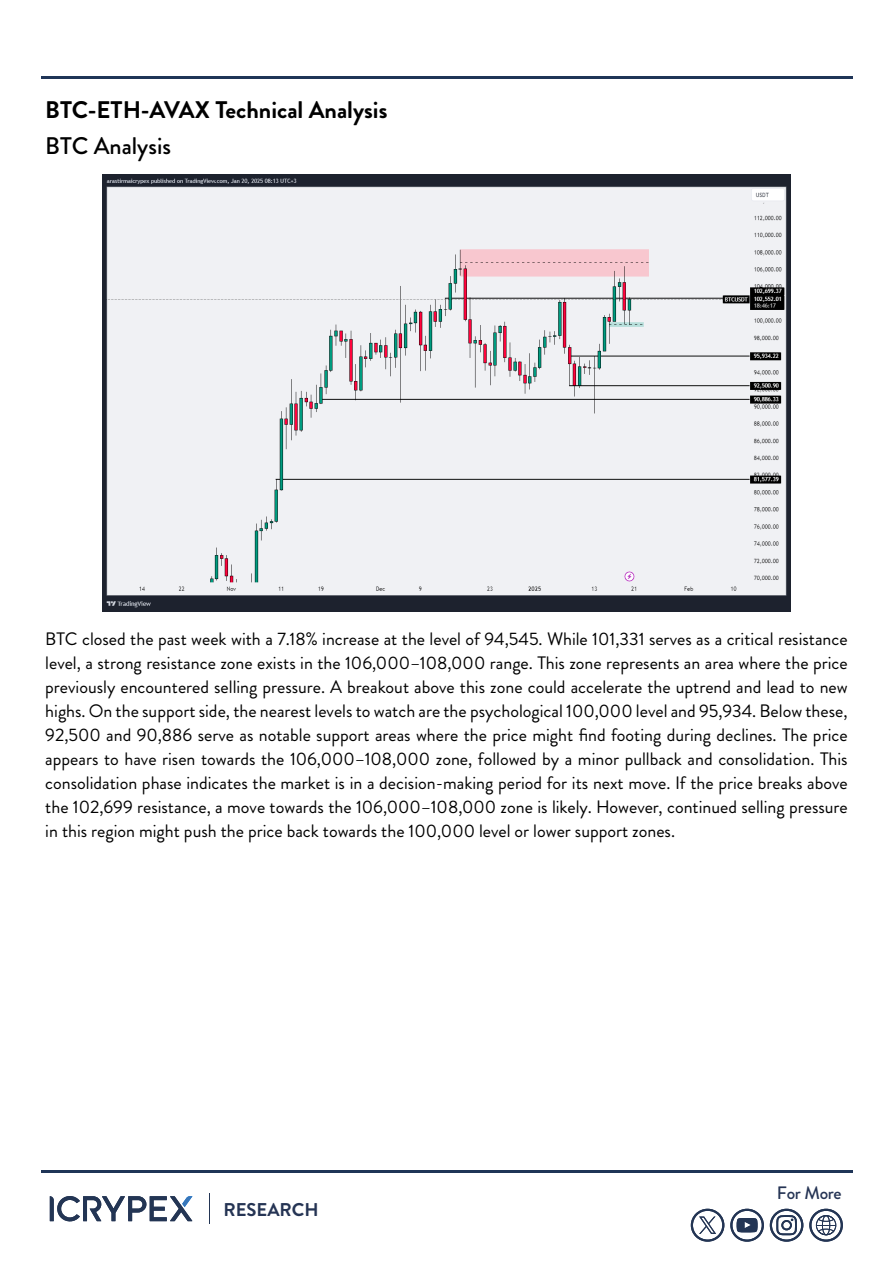
<style>
.page{position:relative;width:893px;height:1263px;background:#fff}
.page>*{position:absolute;margin:0;border:0;box-sizing:border-box;transform-origin:0 0}
.t1{font:700 24px "Brandon Grotesque";color:#000}
.t2{font:500 24px "Brandon Grotesque";color:#000}
.t3{font:700 18.45px "Brandon Grotesque";color:#253454}
.t4{font:18px/24px "Brandon Grotesque";color:#000;text-align:justify}
.t5{font:500 18px "Brandon Grotesque";letter-spacing:-.015em;color:#253454}
</style>
<div class="page">
<img style="left:103px;top:174px;width:687px;height:437px">
<hr style="left:41px;top:1170px;width:811px;height:2px;background:#1f3557">
<hr style="left:41px;top:76px;width:811px;height:2px;background:#1f3557">
<svg style="left:50px;top:1196px;width:142px;height:26px"></svg>
<hr style="left:209px;top:1193px;width:1px;height:31px;background:#233554">
<svg style="left:809px;top:1209px;width:34px;height:33px"></svg>
<svg style="left:770px;top:1209px;width:33px;height:33px"></svg>
<svg style="left:730px;top:1209px;width:34px;height:33px"></svg>
<svg style="left:691px;top:1209px;width:33px;height:33px"></svg>
<h1 class="t1" style="left:45px;top:93px;width:344px">BTC-ETH-AVAX Technical Analysis</h1>
<h1 class="t2" style="left:45px;top:129px;width:127px">BTC Analysis</h1>
<p class="t4" style="left:45px;top:627px;width:804px">BTC closed the past week with a 7.18% increase at the level of 94,545. While 101,331 serves as a critical resistance level, a strong resistance zone exists in the 106,000–108,000 range. This zone represents an area where the price previously encountered selling pressure. A breakout above this zone could accelerate the uptrend and lead to new highs. On the support side, the nearest levels to watch are the psychological 100,000 level and 95,934. Below these, 92,500 and 90,886 serve as notable support areas where the price might find footing during declines. The price appears to have risen towards the 106,000–108,000 zone, followed by a minor pullback and consolidation. This consolidation phase indicates the market is in a decision-making period for its next move. If the price breaks above the 102,699 resistance, a move towards the 106,000–108,000 zone is likely. However, continued selling pressure in this region might push the price back towards the 100,000 level or lower support zones.</p>
<p class="t3" style="left:223px;top:1197px;width:97px">RESEARCH</p>
<p class="t5" style="left:777px;top:1181px;width:66px">For More</p>
</div>
